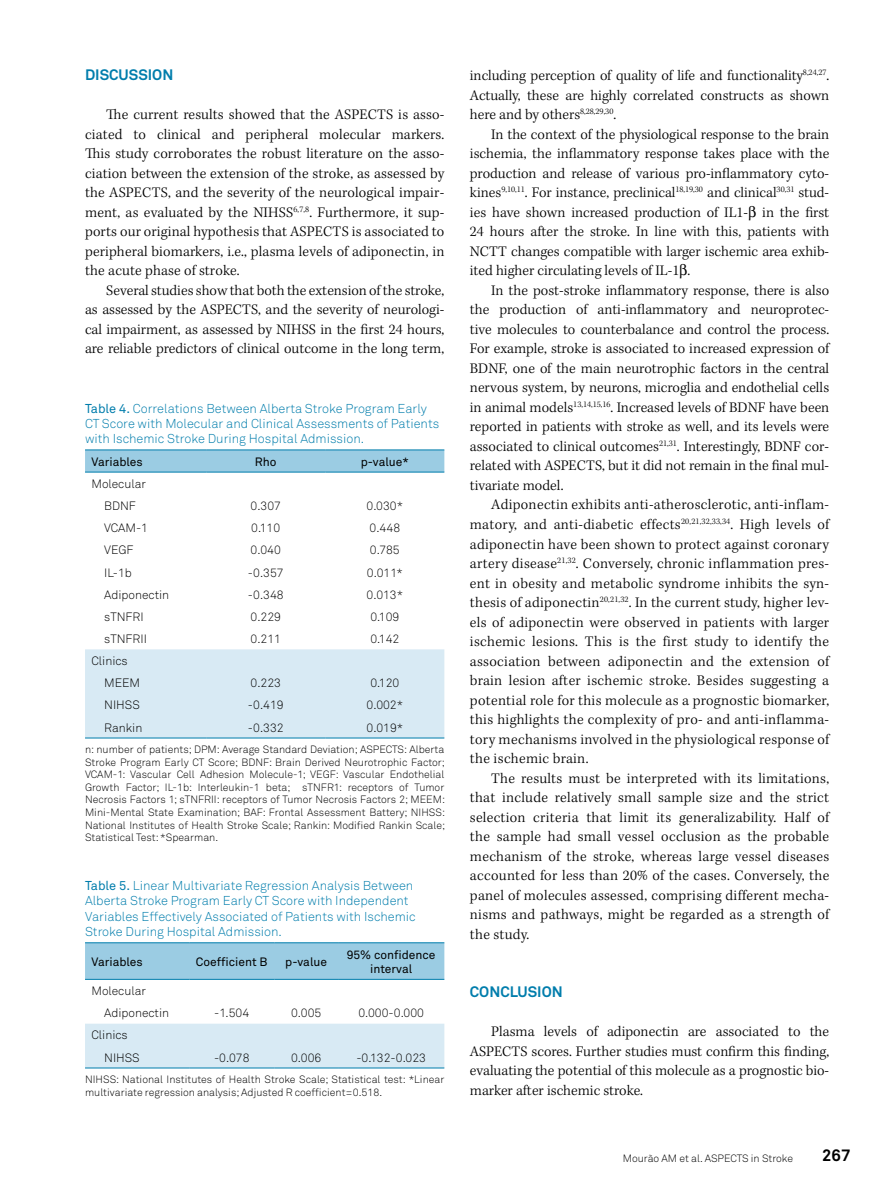
<style>
.page{position:relative;width:893px;height:1191px;background:#fff}
.page>*{position:absolute;margin:0;border:0;box-sizing:border-box;transform-origin:0 0}
.t1{font:700 16.5px "Akkurat Pro";color:#000}
.t2{font:300 15px/19.5px "Kepler Std";letter-spacing:.005em;color:#000;text-align:justify}
.t3{font:700 15px "Akkurat Pro";color:#007dac}
.t4{font:12.75px/15.3px "Akkurat Light Pro";color:#007dac}
.t5{font:12px/22.2px "Akkurat Light Pro";color:#000}
.t6{font:12px/14.4px "Akkurat Pro";color:#000;text-align:center}
.t7{font:10.5px/12.6px "Akkurat Light Pro";color:#000;text-align:justify}
.s1{font-family:"Akkurat Pro"}
</style>
<div class="page">
<svg style="left:85px;top:450px;width:359px;height:22px;background:#95c8e0"></svg>
<div style="left:85px;top:649px;width:359px;height:88px;background:#d8eaf4"></div>
<hr style="left:85px;top:449px;width:121px;height:1px;background:#007dac">
<hr style="left:206px;top:449px;width:119px;height:1px;background:#007dac">
<hr style="left:325px;top:449px;width:119px;height:1px;background:#007dac">
<hr style="left:85px;top:472px;width:121px;height:1px;background:#007dac">
<hr style="left:206px;top:472px;width:119px;height:1px;background:#007dac">
<hr style="left:325px;top:472px;width:119px;height:1px;background:#007dac">
<hr style="left:85px;top:737px;width:121px;height:1px;background:#007dac">
<hr style="left:206px;top:737px;width:119px;height:1px;background:#007dac">
<hr style="left:325px;top:737px;width:119px;height:1px;background:#007dac">
<div style="left:85px;top:943px;width:359px;height:36px;background:#9bcce3"></div>
<div style="left:85px;top:1023px;width:359px;height:44px;background:#d8eaf4"></div>
<hr style="left:85px;top:942px;width:104px;height:1px;background:#007dac">
<hr style="left:189px;top:942px;width:85px;height:1px;background:#007dac">
<hr style="left:274px;top:942px;width:64px;height:1px;background:#007dac">
<hr style="left:338px;top:942px;width:106px;height:1px;background:#007dac">
<hr style="left:85px;top:979px;width:104px;height:1px;background:#007dac">
<hr style="left:189px;top:979px;width:85px;height:1px;background:#007dac">
<hr style="left:274px;top:979px;width:64px;height:1px;background:#007dac">
<hr style="left:338px;top:979px;width:106px;height:1px;background:#007dac">
<hr style="left:85px;top:1067px;width:104px;height:1px;background:#007dac">
<hr style="left:189px;top:1067px;width:85px;height:1px;background:#007dac">
<hr style="left:274px;top:1067px;width:64px;height:1px;background:#007dac">
<hr style="left:338px;top:1067px;width:106px;height:1px;background:#007dac">
<p class="t3" style="left:85px;top:66px;width:90px">DISCUSSION</p>
<p class="t2" style="left:85px;top:106px;width:361px;text-indent:21px">The current results showed that the ASPECTS is asso&shy;ciated to clinical and peripheral molecular markers.<br>This study corroborates the robust literature on the asso&shy;ciation between the extension of the stroke, as assessed by the ASPECTS, and the severity of the neurological impair&shy;ment, as evaluated by the NIHSS<sup>6,7,8</sup>. Furthermore, it sup&shy;ports our original hypothesis that ASPECTS is associated to peripheral biomarkers, i.e., plasma levels of adiponectin, in the acute phase of stroke.</p>
<p class="t2" style="left:85px;top:281px;width:361px;text-indent:21px">Several studies show that both the extension of the stroke, as assessed by the ASPECTS, and the severity of neurologi&shy;cal impairment, as assessed by NIHSS in the first 24 hours, are reliable predictors of clinical outcome in the long term,</p>
<p class="t4" style="left:85px;top:401px;width:356px"><span class="s1">Table 4.</span> Correlations Between Alberta Stroke Program Early<br>CT Score with Molecular and Clinical Assessments of Patients with Ischemic Stroke During Hospital Admission.</p>
<p class="t6" style="left:91px;top:454px;width:53px">Variables</p>
<p class="t6" style="left:255px;top:454px;width:23px">Rho</p>
<p class="t6" style="left:361px;top:454px;width:50px">p-value*</p>
<p class="t5" style="left:91px;top:473px;width:56px;text-align:center">Molecular<br>BDNF</p>
<p class="t5" style="left:250px;top:495px;width:32px">0.307</p>
<p class="t5" style="left:366px;top:495px;width:38px">0.030*</p>
<p class="t5" style="left:104px;top:517px;width:45px">VCAM-1</p>
<p class="t5" style="left:251px;top:517px;width:31px">0.110</p>
<p class="t5" style="left:369px;top:517px;width:32px">0.448</p>
<p class="t5" style="left:104px;top:539px;width:31px">VEGF</p>
<p class="t5" style="left:251px;top:539px;width:32px">0.040</p>
<p class="t5" style="left:370px;top:539px;width:31px">0.785</p>
<p class="t5" style="left:104px;top:561px;width:29px">IL-1b</p>
<p class="t5" style="left:248px;top:561px;width:37px">-0.357</p>
<p class="t5" style="left:367px;top:561px;width:37px">0.011*</p>
<p class="t5" style="left:104px;top:583px;width:67px">Adiponectin</p>
<p class="t5" style="left:248px;top:583px;width:37px">-0.348</p>
<p class="t5" style="left:366px;top:583px;width:38px">0.013*</p>
<p class="t5" style="left:104px;top:606px;width:41px">sTNFRI</p>
<p class="t5" style="left:251px;top:606px;width:32px">0.229</p>
<p class="t5" style="left:370px;top:606px;width:31px">0.109</p>
<p class="t5" style="left:104px;top:628px;width:44px">sTNFRII</p>
<p class="t5" style="left:251px;top:628px;width:32px">0.211</p>
<p class="t5" style="left:370px;top:628px;width:31px">0.142</p>
<p class="t5" style="left:104px;top:650px;width:37px;text-indent:-13px">Clinics<br>MEEM</p>
<p class="t5" style="left:251px;top:672px;width:32px">0.223</p>
<p class="t5" style="left:370px;top:672px;width:31px">0.120</p>
<p class="t5" style="left:104px;top:694px;width:37px">NIHSS</p>
<p class="t5" style="left:248px;top:694px;width:37px">-0.419</p>
<p class="t5" style="left:366px;top:694px;width:38px">0.002*</p>
<p class="t5" style="left:104px;top:716px;width:40px">Rankin</p>
<p class="t5" style="left:248px;top:716px;width:37px">-0.332</p>
<p class="t5" style="left:367px;top:716px;width:38px">0.019*</p>
<p class="t7" style="left:85px;top:743px;width:361px">n: number of patients; DPM: Average Standard Deviation; ASPECTS: Alberta Stroke Program Early CT Score; BDNF: Brain Derived Neurotrophic Factor; VCAM-1: Vascular Cell Adhesion Molecule-1; VEGF: Vascular Endothelial Growth Factor; IL-1b: Interleukin-1 beta; sTNFR1: receptors of Tumor Necrosis Factors 1; sTNFRII: receptors of Tumor Necrosis Factors 2; MEEM:<br>Mini-Mental State Examination; BAF: Frontal Assessment Battery; NIHSS:<br>National Institutes of Health Stroke Scale; Rankin: Modified Rankin Scale; Statistical Test: *Spearman.</p>
<p class="t4" style="left:85px;top:878px;width:332px"><span class="s1">Table 5.</span> Linear Multivariate Regression Analysis Between Alberta Stroke Program Early CT Score with Independent Variables Effectively Associated of Patients with Ischemic Stroke During Hospital Admission.</p>
<p class="t6" style="left:91px;top:954px;width:53px">Variables</p>
<p class="t6" style="left:196px;top:954px;width:73px">Coefficient B</p>
<p class="t6" style="left:285px;top:954px;width:43px">p-value</p>
<p class="t6" style="left:347px;top:947px;width:90px">95% confidence interval</p>
<p class="t5" style="left:104px;top:980px;width:67px;text-indent:-13px">Molecular<br>Adiponectin</p>
<p class="t5" style="left:214px;top:1002px;width:36px">-1.504</p>
<p class="t5" style="left:291px;top:1002px;width:32px">0.005</p>
<p class="t5" style="left:358px;top:1002px;width:67px">0.000-0.000</p>
<p class="t5" style="left:104px;top:1024px;width:37px;text-indent:-13px">Clinics<br>NIHSS</p>
<p class="t5" style="left:214px;top:1046px;width:37px">-0.078</p>
<p class="t5" style="left:291px;top:1046px;width:32px">0.006</p>
<p class="t5" style="left:356px;top:1046px;width:71px">-0.132-0.023</p>
<p class="t7" style="left:85px;top:1073px;width:361px">NIHSS: National Institutes of Health Stroke Scale; Statistical test: *Linear multivariate regression analysis; Adjusted R coefficient=0.518.</p>
<p class="t2" style="left:470px;top:67px;width:361px">including perception of quality of life and functionality<sup>8,24,27</sup>.<br>Actually, these are highly correlated constructs as shown here and by others<sup>8,28,29,30</sup>.</p>
<p class="t2" style="left:470px;top:125px;width:361px;text-indent:21px">In the context of the physiological response to the brain ischemia, the inflammatory response takes place with the production and release of various pro-inflammatory cyto&shy;kines<sup>9,10,11</sup>. For instance, preclinical<sup>18,19,30</sup> and clinical<sup>30,31</sup> stud&shy;ies have shown increased production of IL1- in the first 24 hours after the stroke. In line with this, patients with NCTT changes compatible with larger ischemic area exhib&shy;ited higher circulating levels of IL-1 .</p>
<p class="t2" style="left:470px;top:281px;width:361px;text-indent:21px">In the post-stroke inflammatory response, there is also the production of anti-inflammatory and neuroprotec&shy;tive molecules to counterbalance and control the process.<br>For example, stroke is associated to increased expression of BDNF, one of the main neurotrophic factors in the central nervous system, by neurons, microglia and endothelial cells in animal models<sup>13,14,15,16</sup>. Increased levels of BDNF have been reported in patients with stroke as well, and its levels were associated to clinical outcomes<sup>21,31</sup>. Interestingly, BDNF cor&shy;related with ASPECTS, but it did not remain in the final mul&shy;tivariate model.</p>
<p class="t2" style="left:470px;top:496px;width:361px;text-indent:21px">Adiponectin exhibits anti-atherosclerotic, anti-inflam&shy;matory, and anti-diabetic effects<sup>20,21,32,33,34</sup>. High levels of adiponectin have been shown to protect against coronary artery disease<sup>21,32</sup>. Conversely, chronic inflammation pres&shy;ent in obesity and metabolic syndrome inhibits the syn&shy;thesis of adiponectin<sup>20,21,32</sup>. In the current study, higher lev&shy;els of adiponectin were observed in patients with larger ischemic lesions. This is the first study to identify the association between adiponectin and the extension of brain lesion after ischemic stroke. Besides suggesting a potential role for this molecule as a prognostic biomarker, this highlights the complexity of pro- and anti-inflamma&shy;tory mechanisms involved in the physiological response of the ischemic brain.</p>
<p class="t2" style="left:470px;top:769px;width:361px;text-indent:21px">The results must be interpreted with its limitations, that include relatively small sample size and the strict selection criteria that limit its generalizability. Half of the sample had small vessel occlusion as the probable mechanism of the stroke, whereas large vessel diseases accounted for less than 20% of the cases. Conversely, the panel of molecules assessed, comprising different mecha&shy;nisms and pathways, might be regarded as a strength of the study.</p>
<p class="t3" style="left:470px;top:982px;width:94px">CONCLUSION</p>
<p class="t2" style="left:470px;top:1022px;width:361px;text-indent:21px">Plasma levels of adiponectin are associated to the ASPECTS scores. Further studies must confirm this finding, evaluating the potential of this molecule as a prognostic bio&shy;marker after ischemic stroke.</p>
<p class="t7" style="left:623px;top:1151px;width:172px">Mourão AM et al. ASPECTS in Stroke</p>
<p class="t1" style="left:822px;top:1145px;width:30px">267</p>
</div>
